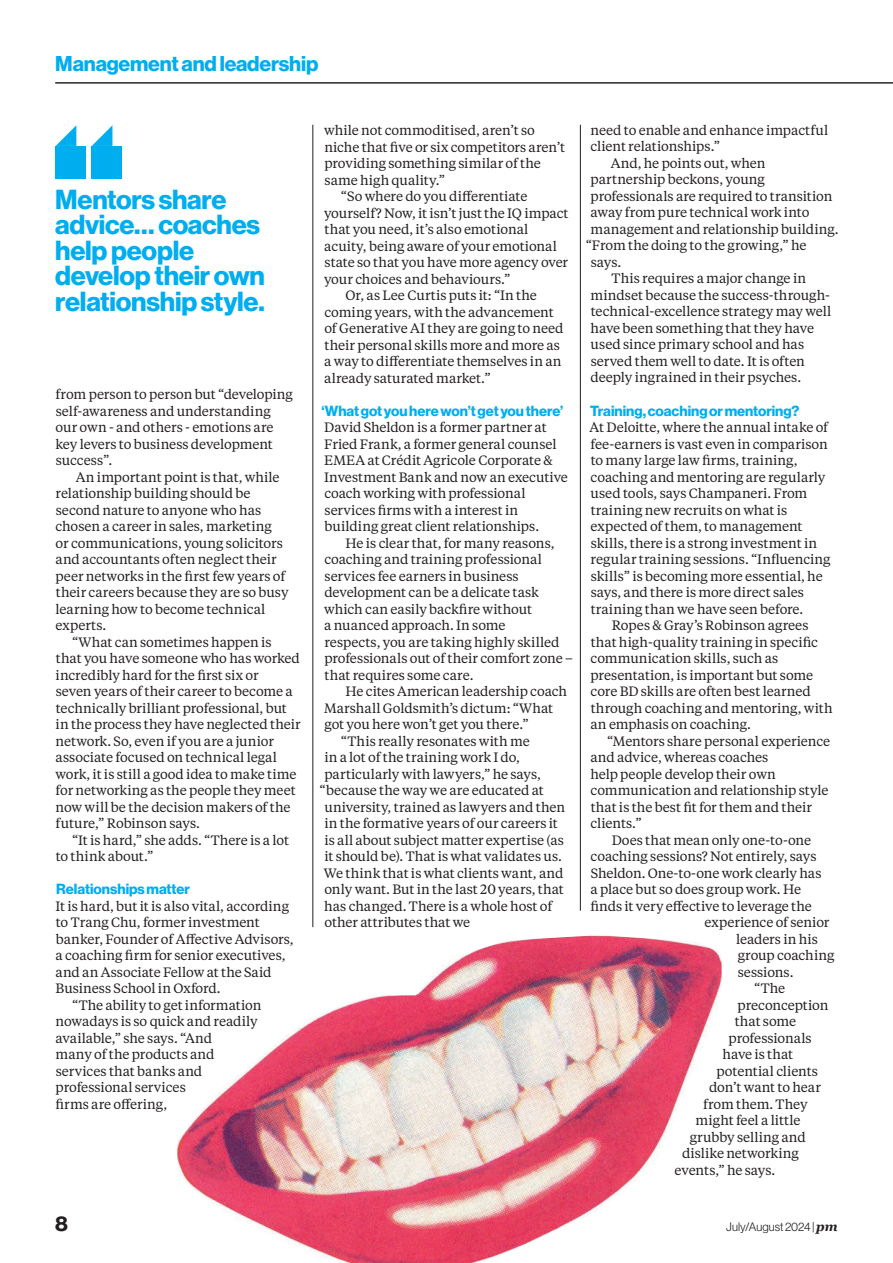
<style>
.page{position:relative;width:893px;height:1263px;background:#fff}
.page>*{position:absolute;margin:0;border:0;box-sizing:border-box;transform-origin:0 0}
._12pt_Pullout__Small{font:27px/25.5px "N Haas Grotesk DS Pro 75 Bd";letter-spacing:-.01em;color:#00aeef}
.t1{font:21px "N Haas Grotesk DS Pro 75 Bd";letter-spacing:-.01em;color:#00aeef}
.t2{font:21px "N Haas Grotesk DS Pro 75 Bd";color:#231f20}
.Body_Blue_Heading{font:14.4px "N Haas Grotesk DS Pro 75 Bd";color:#00aeef}
.Body_Copy{font:13.5px/16.5px "Tiempos Text";letter-spacing:-.005em;color:#231f20}
.t3{font:12px "N Haas Grotesk DS Pro 45 Lt";color:#231f20}
.s1{font-family:"Georgia";font-weight:700;font-style:italic;font-size:12.9px}
</style>
<div class="page">
<hr style="left:55px;top:83px;width:838px;height:1px;background:#231f20">
<hr style="left:313px;top:125px;width:1px;height:802px;background:#231f20">
<hr style="left:580px;top:125px;width:1px;height:786px;background:#231f20">
<svg style="left:56px;top:125px;width:20px;height:21px"></svg>
<div style="left:56px;top:146px;width:30px;height:33px;background:#00aeef"></div>
<svg style="left:92px;top:126px;width:20px;height:20px"></svg>
<div style="left:92px;top:146px;width:30px;height:33px;background:#00aeef"></div>
<img style="left:177px;top:936px;width:545px;height:327px">
<p class="t1" style="left:55px;top:52px;width:265px">Management and leadership</p>
<p class="_12pt_Pullout__Small" style="left:55px;top:187px;width:211px">Mentors share advice… coaches help people develop their own relationship style.</p>
<p class="Body_Copy" style="left:56px;top:385px;width:239px">from person to person but “developing self-awareness and understanding our own - and others - emotions are key levers to business development success”.</p>
<p class="Body_Copy" style="left:56px;top:468px;width:235px;text-indent:20px">An important point is that, while relationship building should be second nature to anyone who has chosen a career in sales, marketing<br>or communications, young solicitors and accountants often neglect their peer networks in the first few years of their careers because they are so busy learning how to become technical experts.</p>
<p class="Body_Copy" style="left:56px;top:633px;width:247px;text-indent:17px">“What can sometimes happen is that you have someone who has worked incredibly hard for the first six or<br>seven years of their career to become a technically brilliant professional, but in the process they have neglected their network. So, even if you are a junior associate focused on technical legal work, it is still a good idea to make time for networking as the people they meet now will be the decision makers of the future,” Robinson says.</p>
<p class="Body_Copy" style="left:56px;top:831px;width:235px;text-indent:16px">“It is hard,” she adds. “There is a lot to think about.”</p>
<p class="Body_Blue_Heading" style="left:56px;top:881px;width:135px">Relationships matter</p>
<p class="Body_Copy" style="left:56px;top:897px;width:240px">It is hard, but it is also vital, according to Trang Chu, former investment banker, Founder of Affective Advisors, a coaching firm for senior executives, and an Associate Fellow at the Said Business School in Oxford.</p>
<p class="Body_Copy" style="left:55px;top:996px;width:207px;text-indent:17px">“The ability to get information nowadays is so quick and readily available,” she says. “And<br>many of the products and services that banks and professional services<br>firms are offering,</p>
<p class="Body_Copy" style="left:324px;top:121px;width:242px">while not commoditised, aren’t so niche that five or six competitors aren’t providing something similar of the same high quality.”</p>
<p class="Body_Copy" style="left:324px;top:187px;width:246px;text-indent:17px">“So where do you differentiate yourself? Now, it isn’t just the IQ impact that you need, it’s also emotional acuity, being aware of your emotional state so that you have more agency over your choices and behaviours.”</p>
<p class="Body_Copy" style="left:324px;top:286px;width:241px;text-indent:21px">Or, as Lee Curtis puts it: “In the coming years, with the advancement of Generative AI they are going to need their personal skills more and more as a way to differentiate themselves in an already saturated market.”</p>
<p class="Body_Blue_Heading" style="left:322px;top:402px;width:243px">‘What got you here won’t get you there’</p>
<p class="Body_Copy" style="left:324px;top:418px;width:245px">David Sheldon is a former partner at Fried Frank, a former general counsel EMEA at Crédit Agricole Corporate &amp; Investment Bank and now an executive coach working with professional services firms with a interest in building great client relationships.</p>
<p class="Body_Copy" style="left:324px;top:534px;width:250px;text-indent:21px">He is clear that, for many reasons, coaching and training professional services fee earners in business development can be a delicate task which can easily backfire without<br>a nuanced approach. In some<br>respects, you are taking highly skilled professionals out of their comfort zone – that requires some care.</p>
<p class="Body_Copy" style="left:324px;top:682px;width:244px;text-indent:21px">He cites American leadership coach<br>Marshall Goldsmith’s dictum: “What got you here won’t get you there.”</p>
<p class="Body_Copy" style="left:341px;top:732px;width:190px">“This really resonates with me</p>
<p class="Body_Copy" style="left:324px;top:748px;width:197px">in a lot of the training work I do,</p>
<p class="Body_Copy" style="left:324px;top:765px;width:218px">particularly with lawyers,” he says,</p>
<p class="Body_Copy" style="left:320px;top:781px;width:226px">“because the way we are educated at</p>
<p class="Body_Copy" style="left:324px;top:798px;width:242px">university, trained as lawyers and then</p>
<p class="Body_Copy" style="left:324px;top:814px;width:235px">in the formative years of our careers it</p>
<p class="Body_Copy" style="left:324px;top:831px;width:241px">is all about subject matter expertise (as</p>
<p class="Body_Copy" style="left:324px;top:847px;width:239px">it should be). That is what validates us.</p>
<p class="Body_Copy" style="left:324px;top:864px;width:241px">We think that is what clients want, and</p>
<p class="Body_Copy" style="left:324px;top:880px;width:241px">only want. But in the last 20 years, that</p>
<p class="Body_Copy" style="left:324px;top:897px;width:229px">has changed. There is a whole host of</p>
<p class="Body_Copy" style="left:324px;top:913px;width:147px">other attributes that we</p>
<p class="Body_Copy" style="left:591px;top:121px;width:239px">need to enable and enhance impactful client relationships.”</p>
<p class="Body_Copy" style="left:611px;top:154px;width:156px">And, he points out, when</p>
<p class="Body_Copy" style="left:591px;top:171px;width:176px">partnership beckons, young</p>
<p class="Body_Copy" style="left:591px;top:187px;width:243px">professionals are required to transition</p>
<p class="Body_Copy" style="left:590px;top:204px;width:220px">away from pure technical work into</p>
<p class="Body_Copy" style="left:591px;top:220px;width:250px">management and relationship building.</p>
<p class="Body_Copy" style="left:586px;top:237px;width:222px">“From the doing to the growing,” he</p>
<p class="Body_Copy" style="left:591px;top:253px;width:32px">says.</p>
<p class="Body_Copy" style="left:590px;top:270px;width:242px;text-indent:21px">This requires a major change in mindset because the success-through&shy;technical-excellence strategy may well have been something that they have used since primary school and has served them well to date. It is often deeply ingrained in their psyches.</p>
<p class="Body_Blue_Heading" style="left:590px;top:402px;width:211px">Training, coaching or mentoring?</p>
<p class="Body_Copy" style="left:590px;top:418px;width:242px">At Deloitte, where the annual intake of fee-earners is vast even in comparison to many large law firms, training, coaching and mentoring are regularly used tools, says Champaneri. From training new recruits on what is expected of them, to management skills, there is a strong investment in regular training sessions. “Influencing skills” is becoming more essential, he says, and there is more direct sales training than we have seen before.</p>
<p class="Body_Copy" style="left:590px;top:616px;width:244px;text-indent:21px">Ropes &amp; Gray’s Robinson agrees that high-quality training in specific communication skills, such as presentation, is important but some core BD skills are often best learned through coaching and mentoring, with an emphasis on coaching.</p>
<p class="Body_Copy" style="left:590px;top:732px;width:241px;text-indent:17px">“Mentors share personal experience and advice, whereas coaches<br>help people develop their own communication and relationship style that is the best fit for them and their clients.”</p>
<p class="Body_Copy" style="left:612px;top:831px;width:201px">Does that mean only one-to-one</p>
<p class="Body_Copy" style="left:591px;top:847px;width:227px">coaching sessions? Not entirely, says</p>
<p class="Body_Copy" style="left:591px;top:864px;width:232px">Sheldon. One-to-one work clearly has</p>
<p class="Body_Copy" style="left:590px;top:880px;width:212px">a place but so does group work. He</p>
<p class="Body_Copy" style="left:590px;top:897px;width:223px">finds it very effective to leverage the</p>
<p class="Body_Copy" style="left:705px;top:913px;width:126px">experience of senior</p>
<p class="Body_Copy" style="left:736px;top:930px;width:83px">leaders in his</p>
<p class="Body_Copy" style="left:738px;top:946px;width:98px">group coaching</p>
<p class="Body_Copy" style="left:738px;top:963px;width:57px">sessions.</p>
<p class="Body_Copy" style="left:754px;top:979px;width:33px">“The</p>
<p class="Body_Copy" style="left:738px;top:996px;width:92px">preconception</p>
<p class="Body_Copy" style="left:735px;top:1012px;width:63px">that some</p>
<p class="Body_Copy" style="left:729px;top:1029px;width:85px">professionals</p>
<p class="Body_Copy" style="left:722px;top:1045px;width:72px">have is that</p>
<p class="Body_Copy" style="left:717px;top:1062px;width:103px">potential clients</p>
<p class="Body_Copy" style="left:709px;top:1078px;width:113px">don’t want to hear</p>
<p class="Body_Copy" style="left:703px;top:1095px;width:106px">from them. They</p>
<p class="Body_Copy" style="left:696px;top:1111px;width:106px">might feel a little</p>
<p class="Body_Copy" style="left:690px;top:1128px;width:118px">grubby selling and</p>
<p class="Body_Copy" style="left:682px;top:1144px;width:118px">dislike networking</p>
<p class="Body_Copy" style="left:675px;top:1161px;width:102px">events,” he says.</p>
<h2 class="t2" style="left:55px;top:1211px;width:14px">8</h2>
<p class="t3" style="left:726px;top:1220px;width:113px">July/August 2024 | <span class="s1">pm</span></p>
</div>
